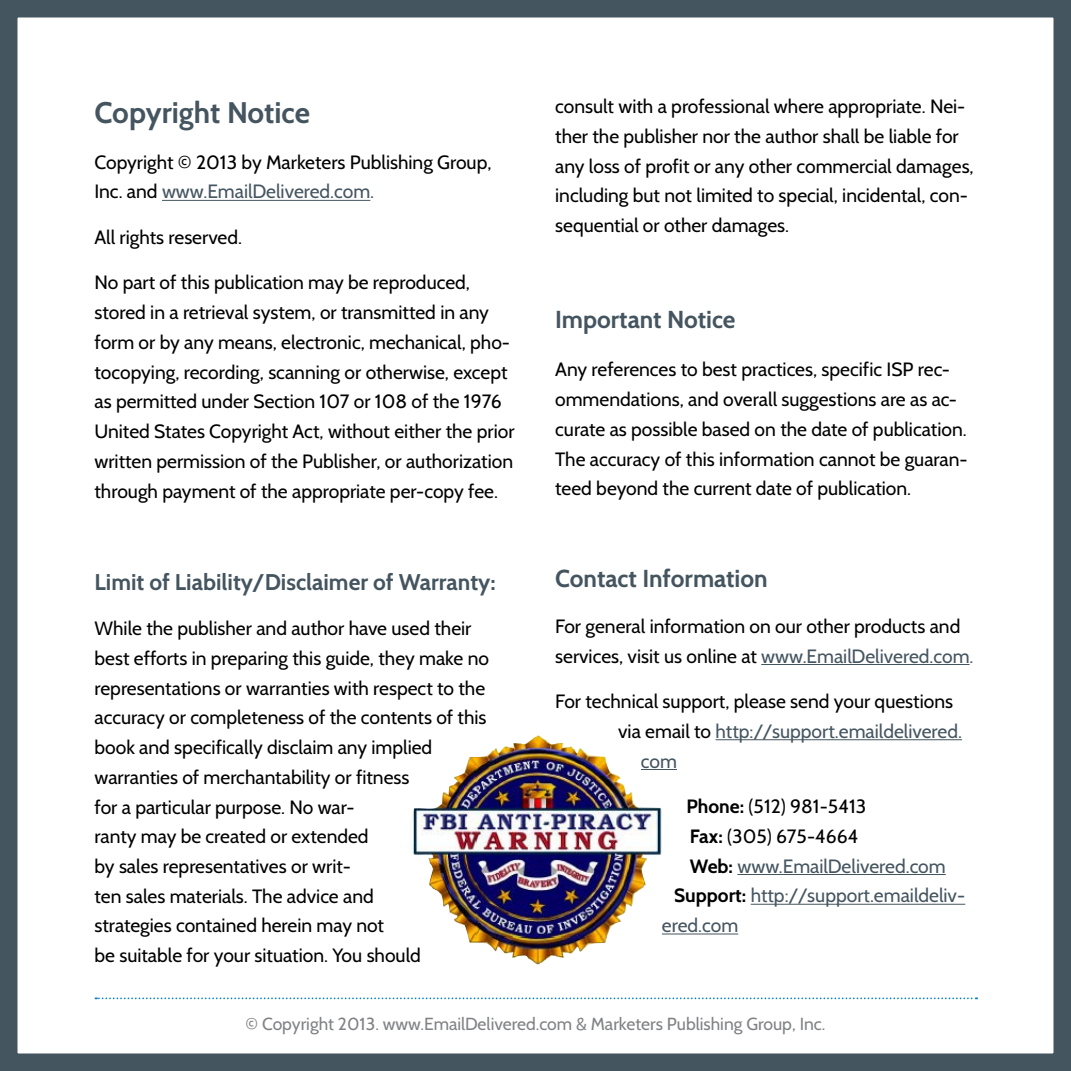
<style>
.page{position:relative;width:1071px;height:1071px;background:#fff}
.page>*{position:absolute;margin:0;border:0;box-sizing:border-box;transform-origin:0 0}
.t1{font:700 29.75px "Cabin";color:#455560}
.t2{font:700 24.5px "Cabin";color:#455560}
.t3{font:700 22.75px "Cabin";color:#455560}
.t4{font:19.25px/29.8px "Cabin";color:#000}
.t5{font:19.25px "Cabin";color:#455560}
.t6{font:17.5px "Cabin";color:#808285}
.s1{color:#455560}
.s2{color:#000}
.s3{font-weight:700}
.s4{font-weight:700;color:#000}
</style>
<div class="page">
<div style="left:0;top:0;width:1071px;height:1071px;border:18px solid #455560"></div>
<svg style="left:95px;top:998px;width:882px;height:1px"></svg>
<hr style="left:162px;top:200px;width:208px;height:1px;background:#455560">
<hr style="left:761px;top:664px;width:209px;height:1px;background:#455560">
<hr style="left:716px;top:739px;width:246px;height:1px;background:#455560">
<hr style="left:641px;top:769px;width:36px;height:1px;background:#455560">
<hr style="left:737px;top:874px;width:209px;height:1px;background:#455560">
<hr style="left:751px;top:904px;width:214px;height:1px;background:#455560">
<hr style="left:662px;top:934px;width:76px;height:1px;background:#455560">
<img style="left:412px;top:736px;width:254px;height:228px">
<h1 class="t1" style="left:94px;top:95px;width:217px">Copyright Notice</h1>
<p class="t4" style="left:94px;top:147px;width:399px">Copyright © 2013 by Marketers Publishing Group,<br>Inc. and <span class="s1">www.EmailDelivered.com.</span></p>
<p class="t4" style="left:94px;top:222px;width:149px">All rights reserved.</p>
<p class="t4" style="left:94px;top:268px;width:422px">No part of this publication may be reproduced, stored in a retrieval system, or transmitted in any form or by any means, electronic, mechanical, pho&shy;tocopying, recording, scanning or otherwise, except as permitted under Section 107 or 108 of the 1976<br>United States Copyright Act, without either the prior written permission of the Publisher, or authorization through payment of the appropriate per-copy fee.</p>
<p class="t3" style="left:94px;top:568px;width:403px">Limit of Liability/Disclaimer of Warranty:</p>
<p class="t4" style="left:94px;top:613px;width:396px">While the publisher and author have used their best efforts in preparing this guide, they make no representations or warranties with respect to the accuracy or completeness of the contents of this book and specifically disclaim any implied warranties of merchantability or fitness<br>for a particular purpose. No war-<br>ranty may be created or extended<br>by sales representatives or writ-<br>ten sales materials. The advice and<br>strategies contained herein may not<br>be suitable for your situation. You should</p>
<p class="t4" style="left:555px;top:91px;width:420px">consult with a professional where appropriate. Nei&shy;ther the publisher nor the author shall be liable for any loss of profit or any other commercial damages, including but not limited to special, incidental, con&shy;sequential or other damages.</p>
<p class="t2" style="left:555px;top:305px;width:182px">Important Notice</p>
<p class="t4" style="left:555px;top:355px;width:414px">Any references to best practices, specific ISP rec&shy;ommendations, and overall suggestions are as ac&shy;curate as possible based on the date of publication.<br>The accuracy of this information cannot be guaran&shy;teed beyond the current date of publication.</p>
<p class="t2" style="left:555px;top:564px;width:214px">Contact Information</p>
<p class="t4" style="left:555px;top:611px;width:420px">For general information on our other products and services, visit us online at <span class="s1">www.EmailDelivered.com.</span></p>
<p class="t4" style="left:555px;top:686px;width:399px">For technical support, please send your questions</p>
<p class="t5" style="left:618px;top:719px;width:345px"><span class="s2">via email to</span> http://support.emaildelivered.</p>
<p class="t5" style="left:641px;top:749px;width:38px">com</p>
<p class="t4" style="left:686px;top:791px;width:182px"><span class="s3">Phone:</span> (512) 981-5413</p>
<p class="t4" style="left:690px;top:821px;width:170px"><span class="s3">Fax:</span> (305) 675-4664</p>
<p class="t5" style="left:690px;top:854px;width:257px"><span class="s4">Web:</span> www.EmailDelivered.com</p>
<p class="t5" style="left:674px;top:884px;width:293px"><span class="s4">Support:</span> http://support.emaildeliv-</p>
<p class="t5" style="left:662px;top:913px;width:78px">ered.com</p>
<p class="t6" style="left:246px;top:1013px;width:581px">© Copyright 2013. www.EmailDelivered.com &amp; Marketers Publishing Group, Inc.</p>
</div>
